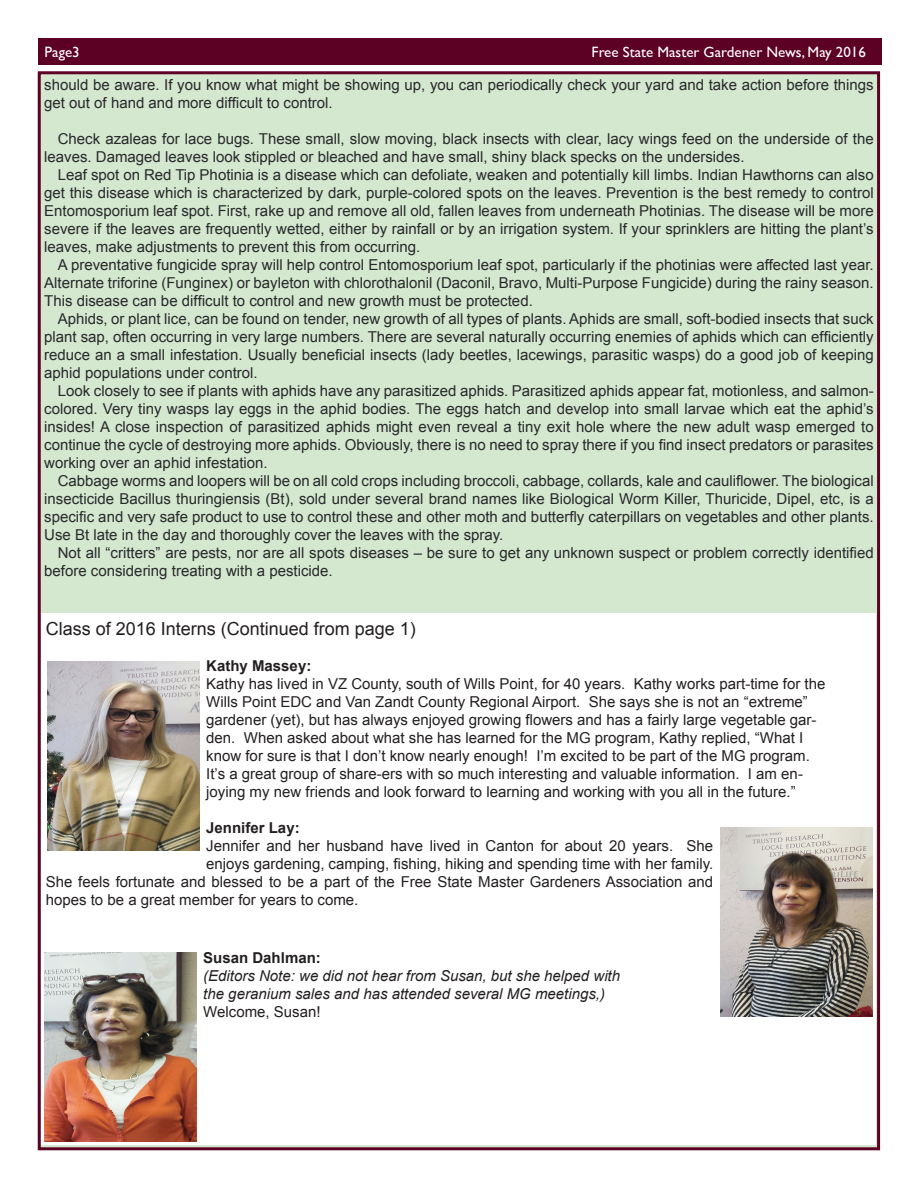
<style>
.page{position:relative;width:918px;height:1188px;background:#fff}
.page>*{position:absolute;margin:0;border:0;box-sizing:border-box;transform-origin:0 0}
.t1{font:18px "Arial";color:#231f20}
.t2{font:15px/18px "Arial";color:#27292a;text-align:justify}
.t3{font:15px/18px "Arial";color:#231f20}
.t4{font:italic 15px/18px "Arial";color:#231f20}
.t5{font:15px "Gill Sans";color:#fff}
.t6{font:700 15px "Arial";color:#231f20}
</style>
<div class="page">
<div style="left:38px;top:71px;width:842px;height:1079px;background:#d4e7cf;border:3px solid #5c0024"></div>
<div style="left:41px;top:613px;width:835px;height:532px;background:#fff"></div>
<div style="left:38px;top:38px;width:844px;height:27px;background:#5c0024"></div>
<img style="left:47px;top:661px;width:153px;height:189px">
<img style="left:720px;top:827px;width:153px;height:189px">
<img style="left:44px;top:953px;width:153px;height:189px">
<p class="t5" style="left:45px;top:43px;width:37px">Page3</p>
<p class="t5" style="left:592px;top:43px;width:276px">Free State Master Gardener News, May 2016</p>
<p class="t2" style="left:44px;top:75px;width:831px">should be aware. If you know what might be showing up, you can periodically check your yard and take action before things get out of hand and more difficult to control.</p>
<p class="t2" style="left:44px;top:129px;width:831px;text-indent:14px">Check azaleas for lace bugs. These small, slow moving, black insects with clear, lacy wings feed on the underside of the leaves. Damaged leaves look stippled or bleached and have small, shiny black specks on the undersides.</p>
<p class="t2" style="left:44px;top:165px;width:831px;text-indent:14px">Leaf spot on Red Tip Photinia is a disease which can defoliate, weaken and potentially kill limbs. Indian Hawthorns can also get this disease which is characterized by dark, purple-colored spots on the leaves. Prevention is the best remedy to control Entomosporium leaf spot. First, rake up and remove all old, fallen leaves from underneath Photinias. The disease will be more severe if the leaves are frequently wetted, either by rainfall or by an irrigation system. If your sprinklers are hitting the plant’s leaves, make adjustments to prevent this from occurring.</p>
<p class="t2" style="left:44px;top:255px;width:831px;text-indent:14px">A preventative fungicide spray will help control Entomosporium leaf spot, particularly if the photinias were affected last year.<br>Alternate triforine (Funginex) or bayleton with chlorothalonil (Daconil, Bravo, Multi-Purpose Fungicide) during the rainy season.<br>This disease can be difficult to control and new growth must be protected.</p>
<p class="t2" style="left:44px;top:309px;width:831px;text-indent:14px">Aphids, or plant lice, can be found on tender, new growth of all types of plants. Aphids are small, soft-bodied insects that suck plant sap, often occurring in very large numbers. There are several naturally occurring enemies of aphids which can efficiently reduce an a small infestation. Usually beneficial insects (lady beetles, lacewings, parasitic wasps) do a good job of keeping aphid populations under control.</p>
<p class="t2" style="left:44px;top:381px;width:831px;text-indent:14px">Look closely to see if plants with aphids have any parasitized aphids. Parasitized aphids appear fat, motionless, and salmon&shy;colored. Very tiny wasps lay eggs in the aphid bodies. The eggs hatch and develop into small larvae which eat the aphid’s insides! A close inspection of parasitized aphids might even reveal a tiny exit hole where the new adult wasp emerged to continue the cycle of destroying more aphids. Obviously, there is no need to spray there if you find insect predators or parasites working over an aphid infestation.</p>
<p class="t2" style="left:44px;top:471px;width:831px;text-indent:14px">Cabbage worms and loopers will be on all cold crops including broccoli, cabbage, collards, kale and cauliflower. The biological insecticide Bacillus thuringiensis (Bt), sold under several brand names like Biological Worm Killer, Thuricide, Dipel, etc, is a specific and very safe product to use to control these and other moth and butterfly caterpillars on vegetables and other plants.<br>Use Bt late in the day and thoroughly cover the leaves with the spray.</p>
<p class="t2" style="left:44px;top:543px;width:831px;text-indent:14px">Not all “critters” are pests, nor are all spots diseases – be sure to get any unknown suspect or problem correctly identified before considering treating with a pesticide.</p>
<p class="t1" style="left:46px;top:617px;width:372px">Class of 2016 Interns (Continued from page 1)</p>
<p class="t6" style="left:206px;top:656px;width:107px">Kathy Massey:</p>
<p class="t3" style="left:206px;top:675px;width:621px">Kathy has lived in VZ County, south of Wills Point, for 40 years. Kathy works part-time for the Wills Point EDC and Van Zandt County Regional Airport. She says she is not an “extreme” gardener (yet), but has always enjoyed growing flowers and has a fairly large vegetable gar&shy;den. When asked about what she has learned for the MG program, Kathy replied, “What I know for sure is that I don’t know nearly enough! I’m excited to be part of the MG program.<br>It’s a great group of share-ers with so much interesting and valuable information. I am en&shy;joying my new friends and look forward to learning and working with you all in the future.”</p>
<p class="t6" style="left:206px;top:818px;width:95px">Jennifer Lay:</p>
<p class="t3" style="left:206px;top:837px;width:508px">Jennifer and her husband have lived in Canton for about 20 years. She</p>
<p class="t3" style="left:206px;top:855px;width:508px">enjoys gardening, camping, fishing, hiking and spending time with her family.</p>
<p class="t3" style="left:46px;top:873px;width:669px">She feels fortunate and blessed to be a part of the Free State Master Gardeners Association and</p>
<p class="t3" style="left:46px;top:891px;width:314px">hopes to be a great member for years to come.</p>
<p class="t6" style="left:203px;top:948px;width:119px">Susan Dahlman:</p>
<p class="t4" style="left:203px;top:967px;width:418px">(Editors Note: we did not hear from Susan, but she helped with the geranium sales and has attended several MG meetings,)</p>
<p class="t3" style="left:203px;top:1003px;width:119px">Welcome, Susan!</p>
</div>
